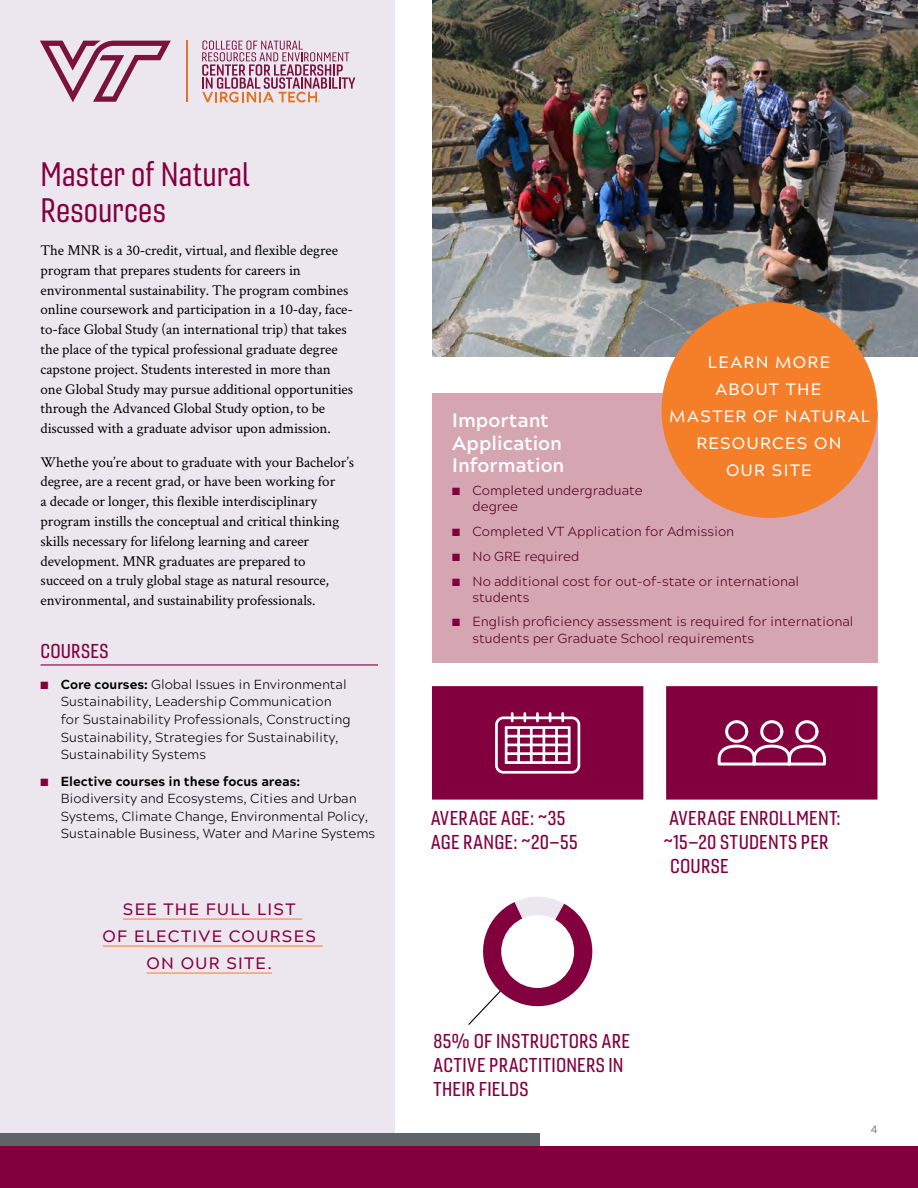
<style>
.page{position:relative;width:918px;height:1188px;background:#fff}
.page>*{position:absolute;margin:0;border:0;box-sizing:border-box;transform-origin:0 0}
.t1{font:33px/36px "Gineso Con Reg";letter-spacing:.005em;color:#83003f}
.t2{font:19.5px/24px "Gineso Con Med";letter-spacing:.02em;color:#83003f}
.t3{font:700 19.5px/22.5px "Acherus Grotesque";color:#fff}
.t4{font:500 16.5px/27px "Acherus Grotesque";letter-spacing:.075em;color:#fff;text-align:center}
.t5{font:500 16.5px/27px "Acherus Grotesque";letter-spacing:.075em;color:#83003f;text-align:center}
.t6{font:15px/19.8px "Crimson Text";letter-spacing:-.005em;color:#000}
.t7{font:300 13.2px/17.7px "Acherus Grotesque";color:#000}
.t8{font:300 13.2px/16.2px "Acherus Grotesque";color:#52001f}
.t9{font:300 10.5px "Acherus Grotesque";color:#4d4d4f}
.s1{color:#83003f}
.s2{font-weight:800}
</style>
<div class="page">
<div style="left:0;top:0;width:395px;height:1188px;background:#ece7ef"></div>
<div style="left:0;top:1133px;width:540px;height:14px;background:#5f636a"></div>
<div style="left:0;top:1147px;width:918px;height:41px;background:#83003f"></div>
<img style="left:432px;top:0;width:486px;height:356px">
<div style="left:667px;top:687px;width:210px;height:112px;background:#83003f"></div>
<svg style="left:717px;top:720px;width:109px;height:46px"></svg>
<div style="left:666px;top:686px;width:212px;height:114px;border:2px solid #83003f"></div>
<div style="left:433px;top:687px;width:210px;height:112px;background:#83003f"></div>
<div style="left:495px;top:716px;width:85px;height:58px;border:3px solid #fff;border-radius:7px"></div>
<svg style="left:503px;top:713px;width:69px;height:51px"></svg>
<hr style="left:555px;top:728px;width:3px;height:34px;background:#fff">
<hr style="left:543px;top:728px;width:2px;height:34px;background:#fff">
<hr style="left:530px;top:728px;width:3px;height:34px;background:#fff">
<div style="left:432px;top:686px;width:211px;height:114px;border:2px solid #83003f"></div>
<svg style="left:468px;top:897px;width:125px;height:128px"></svg>
<div style="left:501px;top:915px;width:73px;height:73px;background:#fff;border-radius:50%"></div>
<div style="left:432px;top:393px;width:446px;height:270px;background:#d5a6b2"></div>
<div style="left:853px;top:372px;width:50px;height:39px;background:#fff"></div>
<div style="left:662px;top:302px;width:216px;height:216px;background:#f57e29;border-radius:50%"></div>
<hr style="left:40px;top:664px;width:338px;height:2px;background:#83003f">
<hr style="left:123px;top:919px;width:179px;height:1px;background:#f57e29">
<hr style="left:103px;top:946px;width:220px;height:1px;background:#f57e29">
<hr style="left:147px;top:973px;width:125px;height:1px;background:#f57e29">
<h1 class="t1" style="left:40px;top:156px;width:210px">Master of Natural<br>Resources</h1>
<p class="t6" style="left:40px;top:240px;width:314px">The MNR is a 30-credit, virtual, and flexible degree program that prepares students for careers in environmental sustainability. The program combines online coursework and participation in a 10-day, face&shy;to-face Global Study (an international trip) that takes the place of the typical professional graduate degree capstone project. Students interested in more than one Global Study may pursue additional opportunities through the Advanced Global Study option, to be discussed with a graduate advisor upon admission.</p>
<p class="t6" style="left:40px;top:451px;width:315px">Whethe you’re about to graduate with your Bachelor’s degree, are a recent grad, or have been working for<br>a decade or longer, this flexible interdisciplinary program instills the conceptual and critical thinking skills necessary for lifelong learning and career development. MNR graduates are prepared to<br>succeed on a truly global stage as natural resource, environmental, and sustainability professionals.</p>
<h2 class="t2" style="left:40px;top:639px;width:69px">COURSES</h2>
<p class="t7" style="left:61px;top:675px;width:292px;text-indent:-20px"><span class="s1">■</span> <span class="s2">Core courses:</span> Global Issues in Environmental Sustainability, Leadership Communication for Sustainability Professionals, Constructing Sustainability, Strategies for Sustainability, Sustainability Systems</p>
<p class="t7" style="left:61px;top:771px;width:316px;text-indent:-20px"><span class="s1">■</span> <span class="s2">Elective courses in these focus areas:<br></span>Biodiversity and Ecosystems, Cities and Urban Systems, Climate Change, Environmental Policy, Sustainable Business, Water and Marine Systems</p>
<p class="t5" style="left:103px;top:894px;width:215px">SEE THE FULL LIST<br>OF ELECTIVE COURSES<br>ON OUR SITE.</p>
<p class="t4" style="left:669px;top:348px;width:203px">LEARN MORE<br>ABOUT THE<br>MASTER OF NATURAL<br>RESOURCES ON<br>OUR SITE</p>
<h2 class="t3" style="left:452px;top:408px;width:114px">Important<br>Application<br>Information</h2>
<p class="t8" style="left:472px;top:482px;width:172px;text-indent:-20px"><span class="s1">■</span> Completed undergraduate degree</p>
<p class="t8" style="left:452px;top:523px;width:284px"><span class="s1">■</span> Completed VT Application for Admission</p>
<p class="t8" style="left:452px;top:547px;width:129px"><span class="s1">■</span> No GRE required</p>
<p class="t8" style="left:472px;top:572px;width:328px;text-indent:-20px"><span class="s1">■</span> No additional cost for out-of-state or international students</p>
<p class="t8" style="left:472px;top:613px;width:383px;text-indent:-20px"><span class="s1">■</span> English proficiency assessment is required for international students per Graduate School requirements</p>
<h2 class="t2" style="left:431px;top:806px;width:148px">AVERAGE AGE: ~35<br>AGE RANGE: ~20–55</h2>
<h2 class="t2" style="left:670px;top:806px;width:172px">AVERAGE ENROLLMENT:</h2>
<h2 class="t2" style="left:664px;top:830px;width:166px">~15–20 STUDENTS PER</h2>
<h2 class="t2" style="left:670px;top:854px;width:60px">COURSE</h2>
<h2 class="t2" style="left:434px;top:1029px;width:198px">85% OF INSTRUCTORS ARE<br>ACTIVE PRACTITIONERS IN<br>THEIR FIELDS</h2>
<p class="t9" style="left:871px;top:1121px;width:8px">4</p>
</div>
